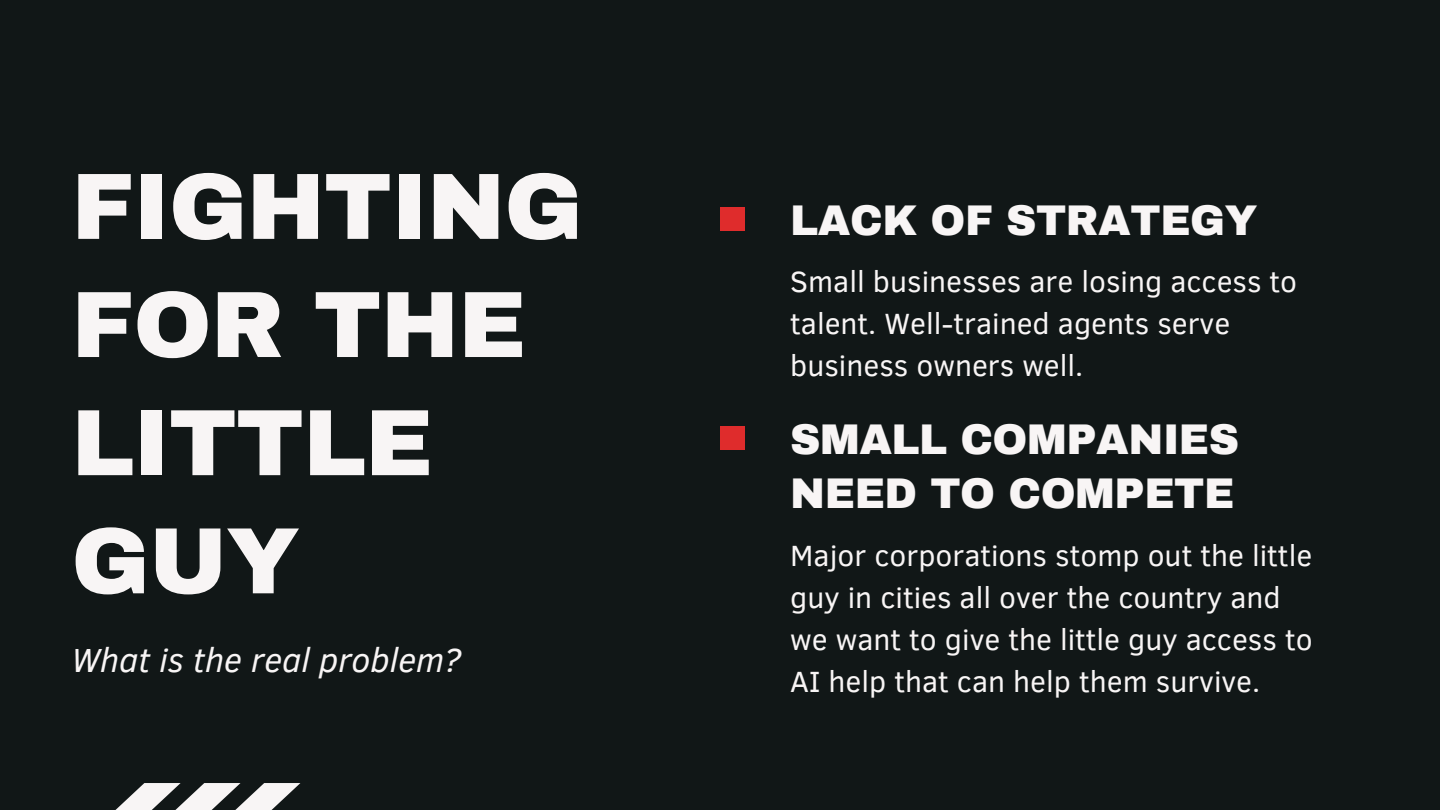
<style>
.page{position:relative;width:1440px;height:810px;background:#111717}
.page>*{position:absolute;margin:0;border:0;box-sizing:border-box;transform-origin:0 0}
.t1{font:900 94.2px/118.1px "Archivo";letter-spacing:-.01em;color:#f8f5f5}
.t2{font:900 42px/54.5px "Archivo";letter-spacing:-.01em;color:#f8f5f5}
.t3{font:italic 34.3px "Clear Sans";color:#f8f5f5}
.t4{font:30px/42px "Clear Sans";color:#f8f5f5}
</style>
<div class="page">
<div style="left:720px;top:207px;width:25px;height:24px;background:#df2c2c"></div>
<div style="left:720px;top:426px;width:25px;height:23px;background:#df2c2c"></div>
<svg style="left:115px;top:783px;width:185px;height:27px"></svg>
<p class="t1" style="left:71px;top:148px;width:513px">FIGHTING<br>FOR THE<br>LITTLE<br>GUY</p>
<p class="t3" style="left:71px;top:635px;width:392px">What is the real problem?</p>
<p class="t2" style="left:790px;top:193px;width:469px">LACK OF STRATEGY</p>
<p class="t4" style="left:790px;top:259px;width:508px">Small businesses are losing access to talent. Well-trained agents serve business owners well.</p>
<p class="t2" style="left:790px;top:413px;width:450px">SMALL COMPANIES<br>NEED TO COMPETE</p>
<p class="t4" style="left:790px;top:533px;width:524px">Major corporations stomp out the little guy in cities all over the country and we want to give the little guy access to AI help that can help them survive.</p>
</div>
